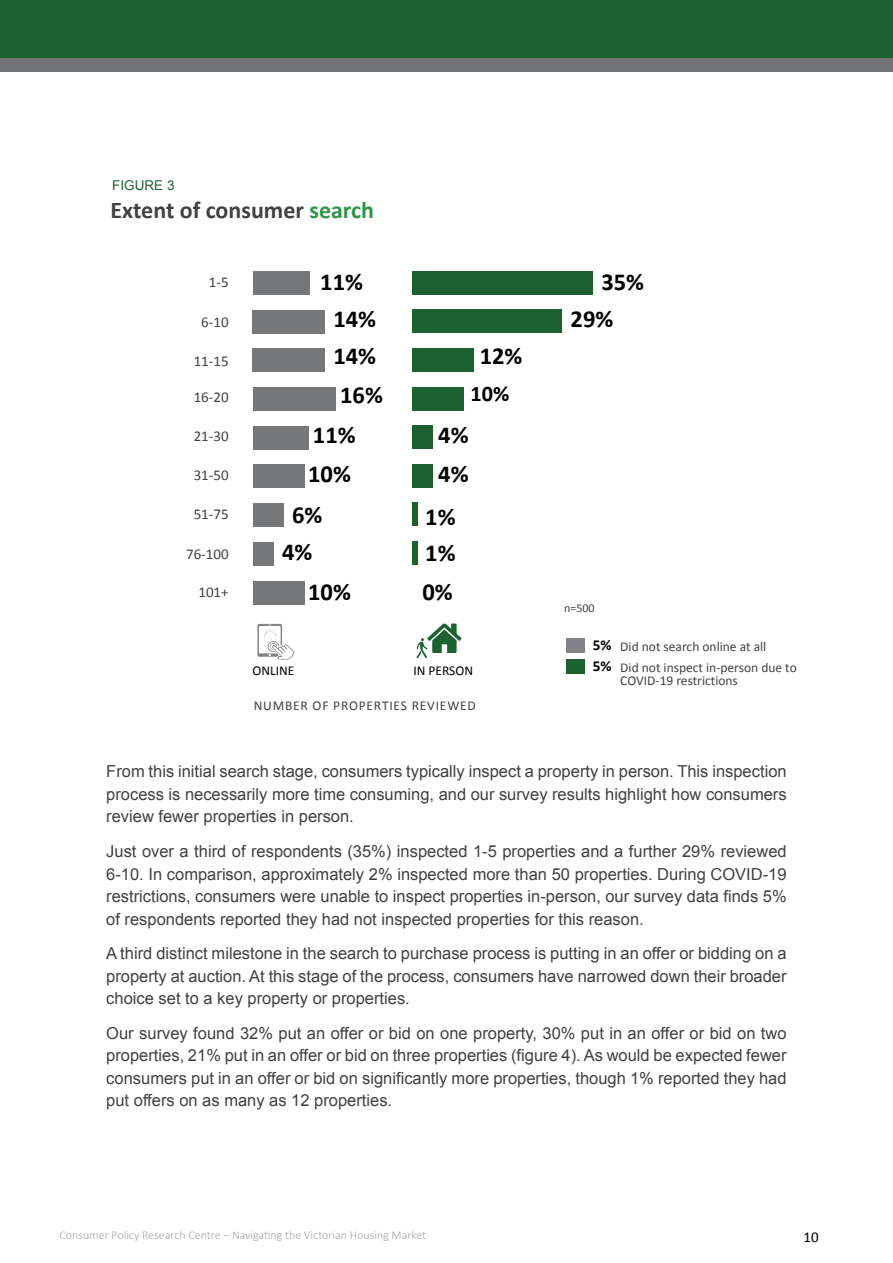
<style>
.page{position:relative;width:893px;height:1263px;background:#fff}
.page>*{position:absolute;margin:0;border:0;box-sizing:border-box;transform-origin:0 0}
.t1{font:700 24.45px "Calibri";color:#000}
.t2{font:700 24px "Calibri";color:#414042}
.t3{font:700 22.35px "Calibri";color:#000}
.t4{font:16.5px/22.5px "Arial";color:#414042;text-align:justify}
.t5{font:700 15.15px/21.3px "Calibri";color:#000}
.t6{font:15px "Calibri";color:#414042}
.t7{font:15px "Calibri";color:#000}
.t8{font:13.5px/20.2px "Calibri";color:#414042}
.t9{font:13.5px "Calibri";letter-spacing:.06em;color:#414042}
.t10{font:13.5px "Calibri";color:#000}
.t11{font:13.5px "Arial";color:#1d6131}
.t12{font:300 12px "Calibri";color:#a4a6a9}
.t13{font:12px "Calibri";color:#414042}
.s1{color:#2e9548}
</style>
<div class="page">
<div style="left:0;top:0;width:893px;height:61px;background:#1d6131"></div>
<div style="left:0;top:59px;width:893px;height:13px;background:#707274"></div>
<div style="left:412px;top:271px;width:180px;height:23px;background:#1d6131"></div>
<div style="left:412px;top:310px;width:150px;height:23px;background:#1d6131"></div>
<div style="left:412px;top:348px;width:62px;height:23px;background:#1d6131"></div>
<div style="left:412px;top:387px;width:52px;height:23px;background:#1d6131"></div>
<div style="left:412px;top:426px;width:21px;height:23px;background:#1d6131"></div>
<div style="left:412px;top:464px;width:21px;height:23px;background:#1d6131"></div>
<div style="left:412px;top:503px;width:6px;height:23px;background:#1d6131"></div>
<div style="left:412px;top:541px;width:6px;height:23px;background:#1d6131"></div>
<div style="left:253px;top:271px;width:56px;height:23px;background:#757779"></div>
<div style="left:253px;top:310px;width:72px;height:23px;background:#757779"></div>
<div style="left:253px;top:349px;width:72px;height:23px;background:#757779"></div>
<div style="left:253px;top:387px;width:82px;height:23px;background:#757779"></div>
<div style="left:253px;top:426px;width:55px;height:23px;background:#757779"></div>
<div style="left:253px;top:465px;width:51px;height:23px;background:#757779"></div>
<div style="left:253px;top:504px;width:31px;height:23px;background:#757779"></div>
<div style="left:253px;top:542px;width:20px;height:23px;background:#757779"></div>
<div style="left:253px;top:581px;width:51px;height:23px;background:#757779"></div>
<svg style="left:257px;top:624px;width:37px;height:36px"></svg>
<svg style="left:416px;top:623px;width:46px;height:35px"></svg>
<div style="left:566px;top:638px;width:19px;height:14px;background:#818386"></div>
<div style="left:566px;top:660px;width:19px;height:14px;background:#1d6131"></div>
<p class="t11" style="left:112px;top:176px;width:64px">FIGURE 3</p>
<h2 class="t2" style="left:111px;top:195px;width:265px">Extent of consumer <span class="s1">search</span></h2>
<p class="t6" style="left:209px;top:273px;width:21px">1-5</p>
<p class="t6" style="left:201px;top:313px;width:29px">6-10</p>
<p class="t6" style="left:194px;top:352px;width:36px">11-15</p>
<p class="t6" style="left:194px;top:387px;width:36px">16-20</p>
<p class="t6" style="left:194px;top:427px;width:36px">21-30</p>
<p class="t6" style="left:194px;top:465px;width:36px">31-50</p>
<p class="t6" style="left:194px;top:505px;width:36px">51-75</p>
<p class="t6" style="left:186px;top:544px;width:44px">76-100</p>
<p class="t6" style="left:198px;top:583px;width:32px">101+</p>
<h1 class="t1" style="left:320px;top:266px;width:44px">11%</h1>
<h1 class="t1" style="left:333px;top:304px;width:44px">14%</h1>
<h1 class="t1" style="left:333px;top:341px;width:44px">14%</h1>
<h1 class="t1" style="left:340px;top:380px;width:44px">16%</h1>
<h1 class="t1" style="left:313px;top:419px;width:44px">11%</h1>
<h1 class="t1" style="left:308px;top:459px;width:44px">10%</h1>
<h1 class="t1" style="left:438px;top:459px;width:32px">4%</h1>
<h1 class="t1" style="left:292px;top:500px;width:32px">6%</h1>
<h1 class="t1" style="left:425px;top:501px;width:32px">1%</h1>
<h1 class="t1" style="left:282px;top:537px;width:32px">4%</h1>
<h1 class="t1" style="left:425px;top:538px;width:32px">1%</h1>
<h1 class="t1" style="left:480px;top:341px;width:44px">12%</h1>
<h3 class="t3" style="left:471px;top:380px;width:40px">10%</h3>
<h1 class="t1" style="left:438px;top:419px;width:32px">4%</h1>
<h1 class="t1" style="left:308px;top:576px;width:44px">10%</h1>
<h1 class="t1" style="left:422px;top:576px;width:32px">0%</h1>
<p class="t10" style="left:252px;top:662px;width:44px">ONLINE</p>
<p class="t10" style="left:413px;top:662px;width:61px">IN PERSON</p>
<p class="t9" style="left:254px;top:697px;width:224px">NUMBER OF PROPERTIES REVIEWED</p>
<h1 class="t1" style="left:601px;top:266px;width:44px">35%</h1>
<h1 class="t1" style="left:571px;top:304px;width:44px">29%</h1>
<p class="t13" style="left:564px;top:600px;width:32px">n=500</p>
<p class="t5" style="left:593px;top:633px;width:20px">5%<br>5%</p>
<p class="t8" style="left:620px;top:636px;width:178px">Did not search online at all<br>Did not inspect in-person due to</p>
<p class="t8" style="left:620px;top:670px;width:119px">COVID-19 restrictions</p>
<p class="t4" style="left:106px;top:760px;width:682px">From this initial search stage, consumers typically inspect a property in person. This inspection process is necessarily more time consuming, and our survey results highlight how consumers review fewer properties in person.</p>
<p class="t4" style="left:106px;top:840px;width:682px">Just over a third of respondents (35%) inspected 1-5 properties and a further 29% reviewed 6-10. In comparison, approximately 2% inspected more than 50 properties. During COVID-19 restrictions, consumers were unable to inspect properties in-person, our survey data finds 5% of respondents reported they had not inspected properties for this reason.</p>
<p class="t4" style="left:106px;top:942px;width:682px">A third distinct milestone in the search to purchase process is putting in an offer or bidding on a property at auction. At this stage of the process, consumers have narrowed down their broader choice set to a key property or properties.</p>
<p class="t4" style="left:106px;top:1022px;width:682px">Our survey found 32% put an offer or bid on one property, 30% put in an offer or bid on two properties, 21% put in an offer or bid on three properties (figure 4). As would be expected fewer consumers put in an offer or bid on significantly more properties, though 1% reported they had put offers on as many as 12 properties.</p>
<p class="t12" style="left:60px;top:1227px;width:368px">Consumer Policy Research Centre – Navigating the Victorian Housing Market</p>
<p class="t7" style="left:804px;top:1228px;width:17px">10</p>
</div>
